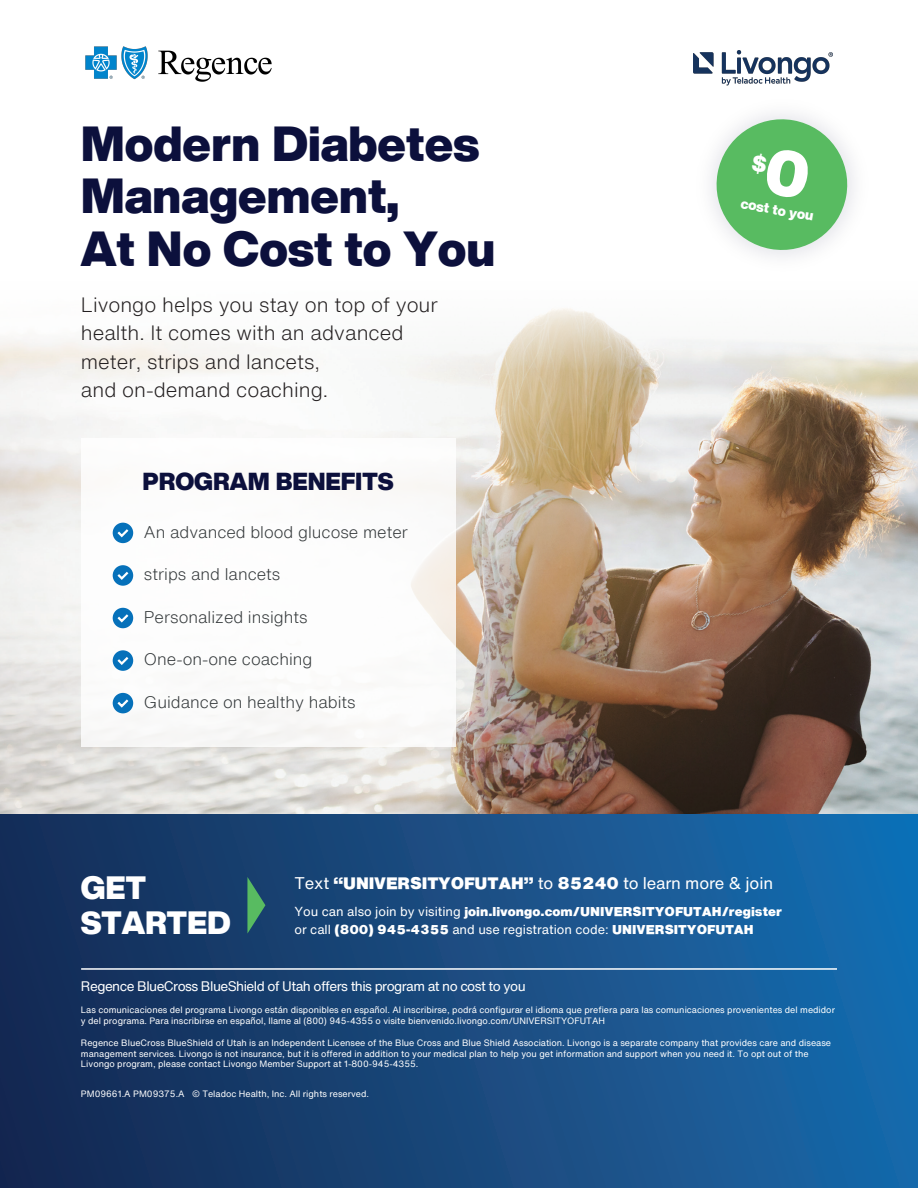
<style>
.page{position:relative;width:918px;height:1188px;background:#fff}
.page>*{position:absolute;margin:0;border:0;box-sizing:border-box;transform-origin:0 0}
.t1{font:900 48px/52.5px "Helvetica Now Display";color:#0c103c}
.t2{font:900 31.5px/34.5px "Helvetica Now Display";color:#fff}
.t3{font:900 24px "Helvetica Now Display";color:#0c103c}
.t4{font:300 20.25px/28.5px "Helvetica Now Text";color:#231f20}
.t5{font:300 16.5px "Helvetica Now Text";color:#313638}
.t6{font:900 16.5px "Helvetica Now Text";letter-spacing:-.01em;color:#fff}
.t7{font:900 13.8px "Helvetica Now Display";color:#fff}
.t8{font:13.5px "Helvetica Now Text";letter-spacing:-.04em;color:#fff}
.t9{font:900 12.75px/18.8px "Helvetica Now Text";color:#fff}
.t10{font:9px/10.8px "Helvetica Now Text";color:#fff}
.t11{font:9px "Helvetica Now Text";color:#fff}
.s1{font-weight:400}
.s2{font-style:inherit}
</style>
<div class="page">
<img style="left:0;top:410px;width:918px;height:405px">
<svg style="left:0;top:50px;width:918px;height:360px"></svg>
<div style="left:0;top:815px;width:918px;height:373px;background:linear-gradient(to right,#162951,#196db0)"></div>
<svg style="left:247px;top:877px;width:18px;height:57px"></svg>
<hr style="left:81px;top:968px;width:756px;height:2px;background:#fff">
<img style="left:683px;top:86px;width:198px;height:198px">
<div style="left:81px;top:438px;width:374px;height:308px;background:#fff"></div>
<div style="left:113px;top:523px;width:20px;height:20px;background:#0671ba;border-radius:50%"></div>
<svg style="left:117px;top:529px;width:12px;height:9px"></svg>
<div style="left:113px;top:565px;width:20px;height:21px;background:#0671ba;border-radius:50%"></div>
<svg style="left:117px;top:571px;width:12px;height:9px"></svg>
<div style="left:113px;top:608px;width:20px;height:20px;background:#0671ba;border-radius:50%"></div>
<svg style="left:117px;top:614px;width:12px;height:9px"></svg>
<div style="left:113px;top:650px;width:20px;height:21px;background:#0671ba;border-radius:50%"></div>
<svg style="left:117px;top:657px;width:12px;height:8px"></svg>
<div style="left:113px;top:693px;width:20px;height:20px;background:#0671ba;border-radius:50%"></div>
<svg style="left:117px;top:699px;width:12px;height:9px"></svg>
<img style="left:62px;top:46px;width:233px;height:58px">
<img style="left:694px;top:51px;width:138px;height:37px">
<svg style="left:711px;top:114px;width:142px;height:141px"></svg>
<h1 class="t1" style="left:81px;top:118px;width:416px">Modern Diabetes<br>Management,<br>At No Cost to You</h1>
<h3 class="t4" style="left:81px;top:290px;width:359px">Livongo helps you stay on top of your health. It comes with an advanced meter, strips and lancets,<br>and on-demand coaching.</h3>
<h3 class="t3" style="left:143px;top:465px;width:253px">PROGRAM BENEFITS</h3>
<h3 class="t5" style="left:144px;top:519px;width:265px">An advanced blood glucose meter</h3>
<h3 class="t5" style="left:144px;top:562px;width:138px">strips and lancets</h3>
<h3 class="t5" style="left:144px;top:605px;width:165px">Personalized insights</h3>
<h3 class="t5" style="left:144px;top:647px;width:170px">One-on-one coaching</h3>
<h3 class="t5" style="left:144px;top:690px;width:213px">Guidance on healthy habits</h3>
<h3 class="t7" style="left:743px;top:194px;width:75px;rotate:10deg">cost to you</h3>
<h2 class="t2" style="left:81px;top:871px;width:152px">GET<br>STARTED</h2>
<h3 class="t6" style="left:295px;top:870px;width:480px"><span class="s1">Text</span> “UNIVERSITYOFUTAH” <span class="s1">to</span> 85240 <span class="s1">to learn more &amp; join</span></h3>
<h3 class="t9" style="left:295px;top:902px;width:489px"><span class="s1">You can also join by visiting</span> join.livongo.com/UNIVERSITYOFUTAH/register <span class="s1">or call</span> (800) 945-4355 <span class="s1">and use registration code:</span> UNIVERSITYOFUTAH</h3>
<h3 class="t8" style="left:81px;top:976px;width:446px"><span class="s2">Regence BlueCross BlueShield of</span> Utah offers this program at no cost to you</h3>
<p class="t10" style="left:81px;top:1005px;width:756px">Las comunicaciones del programa Livongo están disponibles en español. Al inscribirse, podrá configurar el idioma que prefiera para las comunicaciones provenientes del medidor y del programa. Para inscribirse en español, llame al (800) 945-4355 o visite bienvenido.livongo.com/UNIVERSITYOFUTAH</p>
<p class="t10" style="left:81px;top:1037px;width:752px">Regence BlueCross BlueShield of <span class="s2">Utah</span> is an Independent Licensee of the Blue Cross and Blue Shield Association. Livongo is a separate company that provides care and disease management services. Livongo is not insurance, but it is offered in addition to your medical plan to help you get information and support when you need it. To opt out of the<br>Livongo program, please contact Livongo Member Support at 1-800-945-4355.</p>
<p class="t11" style="left:81px;top:1087px;width:290px"><span class="s2">PM09661.A PM09375.A</span> © Teladoc Health, Inc. All rights reserved.</p>
</div>
